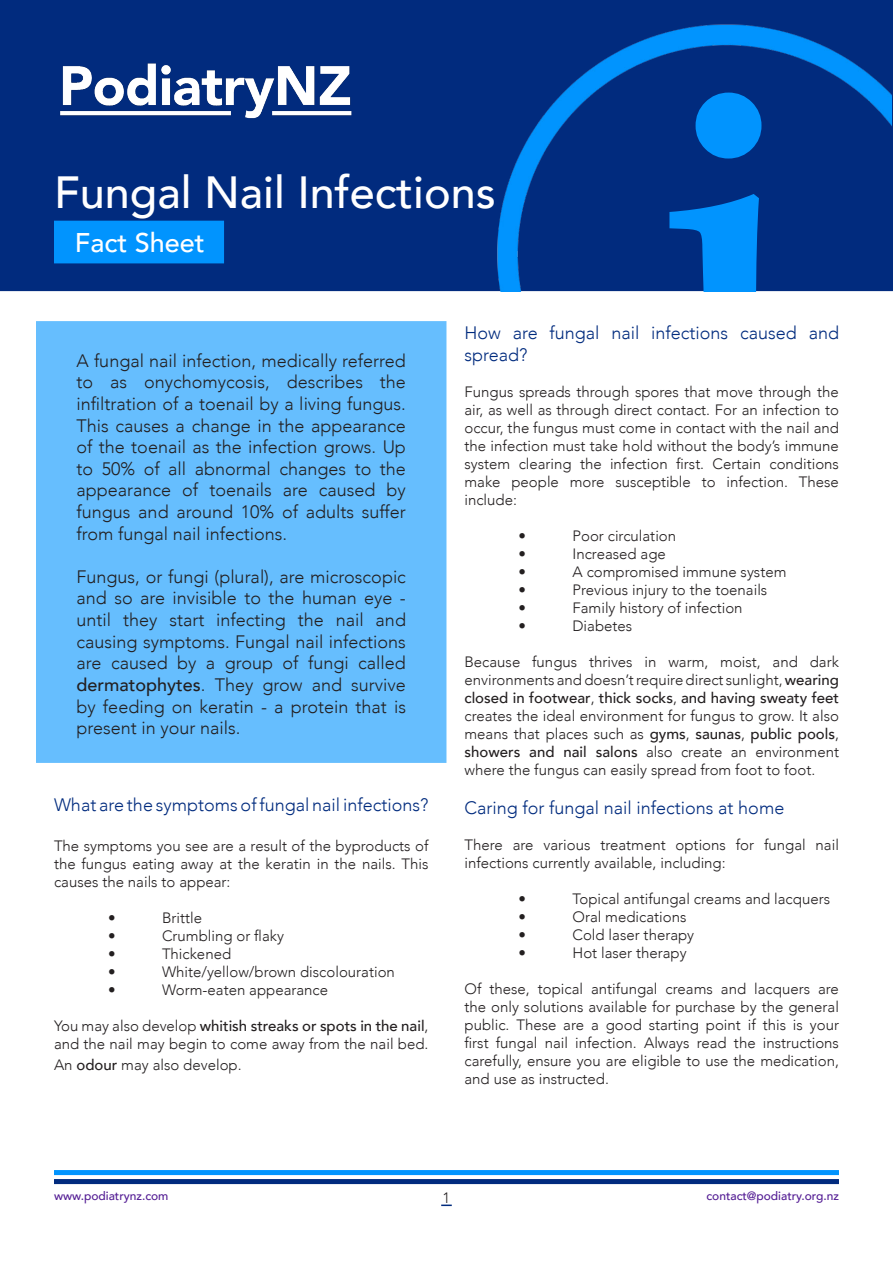
<style>
.page{position:relative;width:893px;height:1263px;background:#fff}
.page>*{position:absolute;margin:0;border:0;box-sizing:border-box;transform-origin:0 0}
.t1{font:500 45px "Avenir";color:#fff}
.t2{font:500 27px "Avenir";color:#fff}
.t3{font:300 18px/21.6px "Avenir";color:#231f20;text-align:justify}
.t4{font:300 18px/21.6px "Avenir";color:#012b7e}
.t5{font:300 15px/18px "Avenir";color:#231f20;text-align:justify}
.t6{font:500 12px "Avenir";color:#521b93}
.s1{font-weight:500}
</style>
<div class="page">
<div style="left:36px;top:321px;width:410px;height:442px;background:#66befe"></div>
<div style="left:1px;top:1px;width:891px;height:289px;background:#012b7e"></div>
<svg style="left:54px;top:1179px;width:785px;height:5px;background:#032d7f"></svg>
<svg style="left:54px;top:1170px;width:785px;height:5px;background:#0395fe"></svg>
<svg style="left:441px;top:1204px;width:11px;height:2px"></svg>
<div style="left:54px;top:221px;width:170px;height:42px;background:#0194fe"></div>
<img style="left:472px;top:24px;width:419px;height:267px">
<img style="left:60px;top:63px;width:292px;height:56px">
<p class="t1" style="left:54px;top:154px;width:443px">Fungal Nail Infections</p>
<p class="t2" style="left:75px;top:219px;width:132px">Fact Sheet</p>
<p class="t3" style="left:77px;top:350px;width:331px">A fungal nail infection, medically referred to as onychomycosis, describes the infiltration of a toenail by a living fungus.<br>This causes a change in the appearance of the toenail as the infection grows. Up to 50% of all abnormal changes to the appearance of toenails are caused by fungus and around 10% of adults suffer from fungal nail infections.</p>
<p class="t3" style="left:77px;top:566px;width:331px">Fungus, or fungi (plural), are microscopic and so are invisible to the human eye - until they start infecting the nail and causing symptoms. Fungal nail infections are caused by a group of fungi called <span class="s1">dermatophytes</span>. They grow and survive by feeding on keratin - a protein that is present in your nails.</p>
<p class="t4" style="left:54px;top:794px;width:376px">What are the symptoms of fungal nail infections?</p>
<p class="t5" style="left:54px;top:836px;width:376px">The symptoms you see are a result of the byproducts of the fungus eating away at the keratin in the nails. This causes the nails to appear:</p>
<p class="t5" style="left:108px;top:908px;width:9px">•</p>
<p class="t5" style="left:162px;top:908px;width:42px">Brittle</p>
<p class="t5" style="left:108px;top:926px;width:9px">•</p>
<p class="t5" style="left:162px;top:926px;width:123px">Crumbling or flaky</p>
<p class="t5" style="left:108px;top:944px;width:9px">•</p>
<p class="t5" style="left:162px;top:944px;width:71px">Thickened</p>
<p class="t5" style="left:108px;top:962px;width:9px">•</p>
<p class="t5" style="left:162px;top:962px;width:234px">White/yellow/brown discolouration</p>
<p class="t5" style="left:108px;top:980px;width:9px">•</p>
<p class="t5" style="left:162px;top:980px;width:168px">Worm-eaten appearance</p>
<p class="t5" style="left:54px;top:1016px;width:376px">You may also develop <span class="s1">whitish streaks or spots in the nail</span>, and the nail may begin to come away from the nail bed.</p>
<p class="t5" style="left:54px;top:1056px;width:189px">An <span class="s1">odour</span> may also develop.</p>
<p class="t4" style="left:464px;top:322px;width:376px">How are fungal nail infections caused and spread?</p>
<p class="t5" style="left:464px;top:383px;width:376px">Fungus spreads through spores that move through the air, as well as through direct contact. For an infection to occur, the fungus must come in contact with the nail and the infection must take hold without the body’s immune system clearing the infection first. Certain conditions make people more susceptible to infection. These include:</p>
<p class="t5" style="left:518px;top:527px;width:9px">•</p>
<p class="t5" style="left:572px;top:527px;width:105px">Poor circulation</p>
<p class="t5" style="left:518px;top:545px;width:9px">•</p>
<p class="t5" style="left:572px;top:545px;width:95px">Increased age</p>
<p class="t5" style="left:518px;top:563px;width:9px">•</p>
<p class="t5" style="left:572px;top:563px;width:215px">A compromised immune system</p>
<p class="t5" style="left:518px;top:581px;width:9px">•</p>
<p class="t5" style="left:572px;top:581px;width:196px">Previous injury to the toenails</p>
<p class="t5" style="left:518px;top:599px;width:9px">•</p>
<p class="t5" style="left:572px;top:599px;width:172px">Family history of infection</p>
<p class="t5" style="left:518px;top:617px;width:9px">•</p>
<p class="t5" style="left:572px;top:617px;width:61px">Diabetes</p>
<p class="t5" style="left:464px;top:653px;width:376px">Because fungus thrives in warm, moist, and dark environments and doesn’t require direct sunlight, <span class="s1">wearing closed in footwear</span>, <span class="s1">thick socks</span>, <span class="s1">and having sweaty feet </span>creates the ideal environment for fungus to grow. It also means that places such as <span class="s1">gyms</span>, <span class="s1">saunas</span>, <span class="s1">public pools</span>, <span class="s1">showers and nail salons</span> also create an environment where the fungus can easily spread from foot to foot.</p>
<p class="t4" style="left:464px;top:797px;width:321px">Caring for fungal nail infections at home</p>
<p class="t5" style="left:464px;top:836px;width:376px">There are various treatment options for fungal nail infections currently available, including:</p>
<p class="t5" style="left:518px;top:890px;width:9px">•</p>
<p class="t5" style="left:572px;top:890px;width:259px">Topical antifungal creams and lacquers</p>
<p class="t5" style="left:518px;top:908px;width:9px">•</p>
<p class="t5" style="left:572px;top:908px;width:115px">Oral medications</p>
<p class="t5" style="left:518px;top:926px;width:9px">•</p>
<p class="t5" style="left:572px;top:926px;width:123px">Cold laser therapy</p>
<p class="t5" style="left:518px;top:944px;width:9px">•</p>
<p class="t5" style="left:572px;top:944px;width:116px">Hot laser therapy</p>
<p class="t5" style="left:464px;top:980px;width:376px">Of these, topical antifungal creams and lacquers are the only solutions available for purchase by the general public. These are a good starting point if this is your first fungal nail infection. Always read the instructions carefully, ensure you are eligible to use the medication, and use as instructed.</p>
<p class="t6" style="left:54px;top:1185px;width:116px">www.podiatrynz.com</p>
<p class="t6" style="left:706px;top:1185px;width:134px">contact@podiatry.org.nz</p>
<p class="t5" style="left:443px;top:1189px;width:9px">1</p>
</div>
